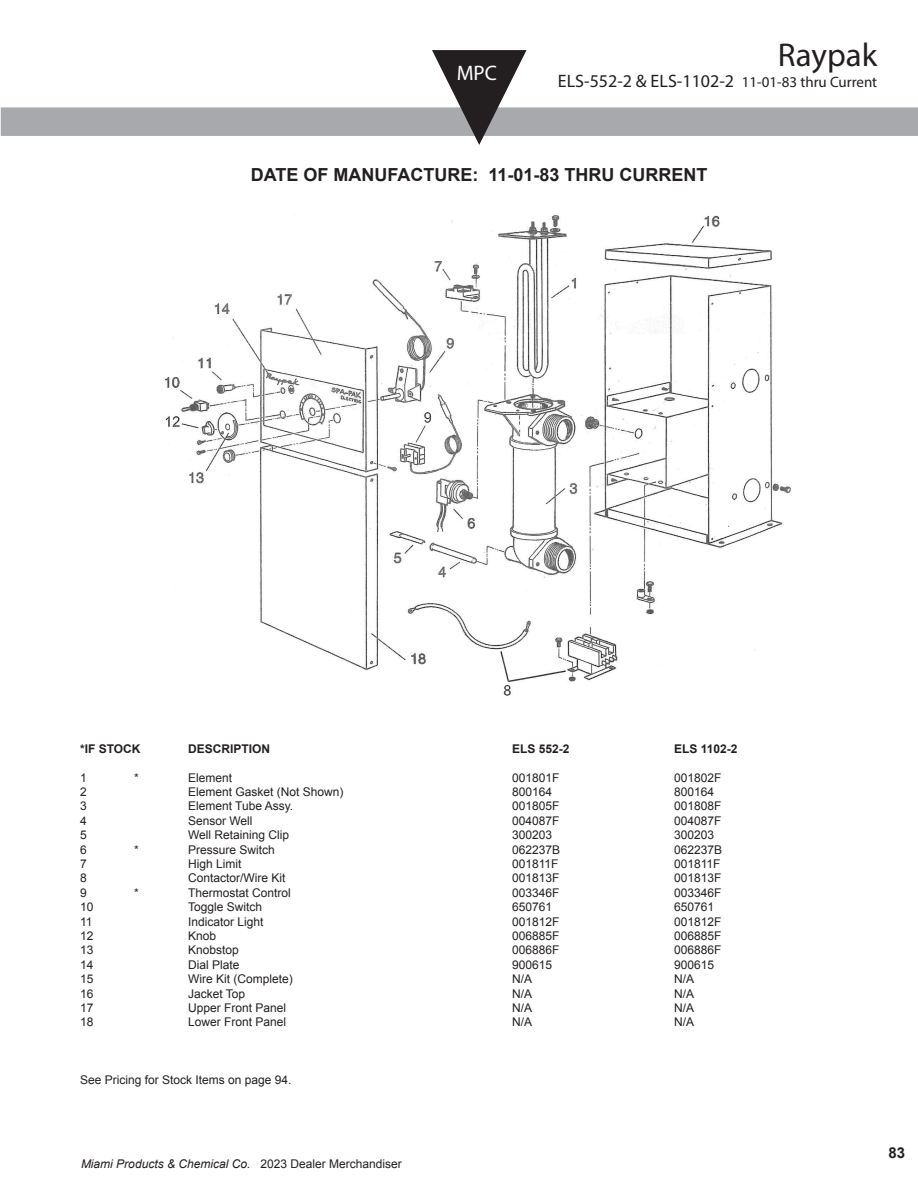
<style>
.page{position:relative;width:918px;height:1188px;background:#fff}
.page>*{position:absolute;margin:0;border:0;box-sizing:border-box;transform-origin:0 0}
.Item_name{font:33px "Myriad Pro";color:#231f20}
.t1{font:21px "Myriad Pro";color:#fff}
.Item_name-2{font:18px "Myriad Pro";color:#231f20}
.Item_name-3{font:700 18px "Arial";color:#231f20}
.t2{font:700 15px "Arial";color:#231f20}
.Item_name-4{font:12px "Arial";color:#231f20}
.t3{font:italic 12px "Arial";color:#231f20}
.Item_name-5{font:700 12px "Arial";color:#231f20}
.s1{font-size:15px}
.s2{font-style:normal}
</style>
<div class="page">
<svg style="left:1px;top:50px;width:917px;height:95px"></svg>
<img style="left:165px;top:215px;width:626px;height:481px">
<h2 class="t1" style="left:457px;top:60px;width:42px">MPC</h2>
<p class="Item_name" style="left:778px;top:34px;width:101px">Raypak</p>
<p class="Item_name-2" style="left:558px;top:70px;width:321px">ELS-552-2 &amp; ELS-1102-2 <span class="s1">11-01-83 thru Current</span></p>
<p class="Item_name-3" style="left:251px;top:163px;width:458px">DATE OF MANUFACTURE: 11-01-83 THRU CURRENT</p>
<p class="Item_name-5" style="left:80px;top:741px;width:62px">*IF STOCK</p>
<p class="Item_name-5" style="left:188px;top:741px;width:84px">DESCRIPTION</p>
<p class="Item_name-5" style="left:512px;top:741px;width:59px">ELS 552-2</p>
<p class="Item_name-5" style="left:674px;top:741px;width:65px">ELS 1102-2</p>
<p class="Item_name-4" style="left:80px;top:769px;width:8px">1</p>
<p class="Item_name-4" style="left:134px;top:769px;width:6px">*</p>
<p class="Item_name-4" style="left:188px;top:769px;width:46px">Element</p>
<p class="Item_name-4" style="left:512px;top:769px;width:49px">001801F</p>
<p class="Item_name-4" style="left:674px;top:769px;width:49px">001802F</p>
<p class="Item_name-4" style="left:80px;top:784px;width:8px">2</p>
<p class="Item_name-4" style="left:188px;top:784px;width:157px">Element Gasket (Not Shown)</p>
<p class="Item_name-4" style="left:512px;top:784px;width:42px">800164</p>
<p class="Item_name-4" style="left:674px;top:784px;width:42px">800164</p>
<p class="Item_name-4" style="left:80px;top:798px;width:8px">3</p>
<p class="Item_name-4" style="left:188px;top:798px;width:107px">Element Tube Assy.</p>
<p class="Item_name-4" style="left:512px;top:798px;width:49px">001805F</p>
<p class="Item_name-4" style="left:674px;top:798px;width:49px">001808F</p>
<p class="Item_name-4" style="left:80px;top:813px;width:8px">4</p>
<p class="Item_name-4" style="left:188px;top:813px;width:66px">Sensor Well</p>
<p class="Item_name-4" style="left:512px;top:813px;width:49px">004087F</p>
<p class="Item_name-4" style="left:674px;top:813px;width:49px">004087F</p>
<p class="Item_name-4" style="left:80px;top:827px;width:8px">5</p>
<p class="Item_name-4" style="left:188px;top:827px;width:103px">Well Retaining Clip</p>
<p class="Item_name-4" style="left:512px;top:827px;width:42px">300203</p>
<p class="Item_name-4" style="left:674px;top:827px;width:42px">300203</p>
<p class="Item_name-4" style="left:80px;top:841px;width:8px">6</p>
<p class="Item_name-4" style="left:134px;top:841px;width:6px">*</p>
<p class="Item_name-4" style="left:188px;top:841px;width:88px">Pressure Switch</p>
<p class="Item_name-4" style="left:512px;top:841px;width:50px">062237B</p>
<p class="Item_name-4" style="left:674px;top:841px;width:50px">062237B</p>
<p class="Item_name-4" style="left:80px;top:856px;width:8px">7</p>
<p class="Item_name-4" style="left:188px;top:856px;width:55px">High Limit</p>
<p class="Item_name-4" style="left:512px;top:856px;width:48px">001811F</p>
<p class="Item_name-4" style="left:674px;top:856px;width:48px">001811F</p>
<p class="Item_name-4" style="left:80px;top:870px;width:8px">8</p>
<p class="Item_name-4" style="left:188px;top:870px;width:99px">Contactor/Wire Kit</p>
<p class="Item_name-4" style="left:512px;top:870px;width:49px">001813F</p>
<p class="Item_name-4" style="left:674px;top:870px;width:49px">001813F</p>
<p class="Item_name-4" style="left:80px;top:885px;width:8px">9</p>
<p class="Item_name-4" style="left:134px;top:885px;width:6px">*</p>
<p class="Item_name-4" style="left:188px;top:885px;width:104px">Thermostat Control</p>
<p class="Item_name-4" style="left:512px;top:885px;width:49px">003346F</p>
<p class="Item_name-4" style="left:674px;top:885px;width:49px">003346F</p>
<p class="Item_name-4" style="left:80px;top:899px;width:15px">10</p>
<p class="Item_name-4" style="left:188px;top:899px;width:76px">Toggle Switch</p>
<p class="Item_name-4" style="left:512px;top:899px;width:42px">650761</p>
<p class="Item_name-4" style="left:674px;top:899px;width:42px">650761</p>
<p class="Item_name-4" style="left:80px;top:913px;width:14px">11</p>
<p class="Item_name-4" style="left:188px;top:913px;width:77px">Indicator Light</p>
<p class="Item_name-4" style="left:512px;top:913px;width:49px">001812F</p>
<p class="Item_name-4" style="left:674px;top:913px;width:49px">001812F</p>
<p class="Item_name-4" style="left:80px;top:928px;width:15px">12</p>
<p class="Item_name-4" style="left:188px;top:928px;width:30px">Knob</p>
<p class="Item_name-4" style="left:512px;top:928px;width:49px">006885F</p>
<p class="Item_name-4" style="left:674px;top:928px;width:49px">006885F</p>
<p class="Item_name-4" style="left:80px;top:942px;width:15px">13</p>
<p class="Item_name-4" style="left:188px;top:942px;width:52px">Knobstop</p>
<p class="Item_name-4" style="left:512px;top:942px;width:49px">006886F</p>
<p class="Item_name-4" style="left:674px;top:942px;width:49px">006886F</p>
<p class="Item_name-4" style="left:80px;top:957px;width:15px">14</p>
<p class="Item_name-4" style="left:188px;top:957px;width:53px">Dial Plate</p>
<p class="Item_name-4" style="left:512px;top:957px;width:42px">900615</p>
<p class="Item_name-4" style="left:674px;top:957px;width:42px">900615</p>
<p class="Item_name-4" style="left:80px;top:971px;width:15px">15</p>
<p class="Item_name-4" style="left:188px;top:971px;width:106px">Wire Kit (Complete)</p>
<p class="Item_name-4" style="left:512px;top:971px;width:22px">N/A</p>
<p class="Item_name-4" style="left:674px;top:971px;width:22px">N/A</p>
<p class="Item_name-4" style="left:80px;top:985px;width:15px">16</p>
<p class="Item_name-4" style="left:188px;top:985px;width:59px">Jacket Top</p>
<p class="Item_name-4" style="left:512px;top:985px;width:22px">N/A</p>
<p class="Item_name-4" style="left:674px;top:985px;width:22px">N/A</p>
<p class="Item_name-4" style="left:80px;top:1000px;width:15px">17</p>
<p class="Item_name-4" style="left:188px;top:1000px;width:100px">Upper Front Panel</p>
<p class="Item_name-4" style="left:512px;top:1000px;width:22px">N/A</p>
<p class="Item_name-4" style="left:674px;top:1000px;width:22px">N/A</p>
<p class="Item_name-4" style="left:80px;top:1014px;width:15px">18</p>
<p class="Item_name-4" style="left:188px;top:1014px;width:100px">Lower Front Panel</p>
<p class="Item_name-4" style="left:512px;top:1014px;width:22px">N/A</p>
<p class="Item_name-4" style="left:674px;top:1014px;width:22px">N/A</p>
<p class="Item_name-4" style="left:80px;top:1072px;width:213px">See Pricing for Stock Items on page 94.</p>
<p class="t3" style="left:81px;top:1156px;width:322px">Miami Products &amp; Chemical Co. <span class="s2">2023 Dealer Merchandiser</span></p>
<p class="t2" style="left:888px;top:1143px;width:18px">83</p>
</div>
